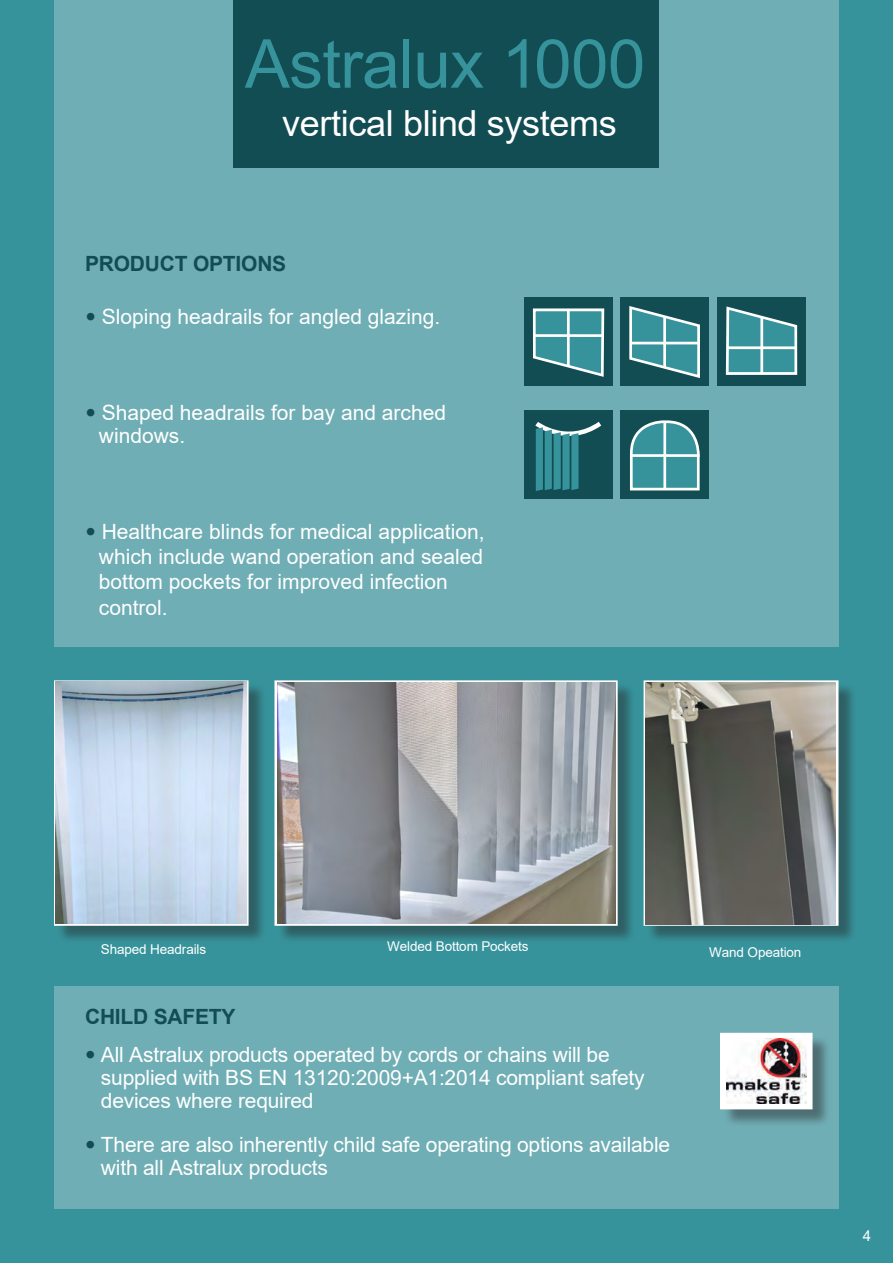
<style>
.page{position:relative;width:893px;height:1263px;background:#37939b}
.page>*{position:absolute;margin:0;border:0;box-sizing:border-box;transform-origin:0 0}
.t1{font:67.5px "Arial";letter-spacing:-.01em;color:#37939b}
.t2{font:36px "Arial";letter-spacing:-.01em;color:#fff}
.t3{font:21px/25.2px "Arial";letter-spacing:-.01em;color:#fff}
.t4{font:700 21px "Arial";letter-spacing:-.01em;color:#134d54}
.t5{font:15px "Arial";color:#fff}
.t6{font:13.5px "Arial";letter-spacing:-.01em;color:#fff}
.s1{font-family:"Helvetica Neue";color:#134d54}
</style>
<div class="page">
<div style="left:54px;top:0;width:785px;height:646px;background:#70aeb5"></div>
<div style="left:233px;top:0;width:425px;height:167px;background:#134d54"></div>
<div style="left:54px;top:986px;width:785px;height:223px;background:#70aeb5"></div>
<div style="left:723px;top:1035px;width:108px;height:93px;background:#231f20;opacity:.45"></div>
<div style="left:721px;top:1033px;width:91px;height:76px;background:#fff"></div>
<img style="left:727px;top:1038px;width:79px;height:66px">
<div style="left:720px;top:1033px;width:92px;height:76px;border:1px solid #fff"></div>
<div style="left:277px;top:683px;width:359px;height:261px;background:#231f20;opacity:.45"></div>
<div style="left:274px;top:680px;width:344px;height:246px;border:4px solid #fff"></div>
<div style="left:646px;top:683px;width:211px;height:261px;background:#231f20;opacity:.45"></div>
<div style="left:644px;top:680px;width:194px;height:246px;border:4px solid #fff"></div>
<div style="left:56px;top:683px;width:211px;height:261px;background:#231f20;opacity:.45"></div>
<div style="left:54px;top:680px;width:195px;height:246px;border:4px solid #fff"></div>
<div style="left:621px;top:411px;width:88px;height:88px;background:#134d54"></div>
<svg style="left:630px;top:420px;width:70px;height:71px;background:#4e99a0"></svg>
<hr style="left:663px;top:421px;width:3px;height:69px;background:#fff">
<hr style="left:630px;top:454px;width:70px;height:3px;background:#fff">
<div style="left:621px;top:298px;width:88px;height:88px;background:#134d54"></div>
<svg style="left:629px;top:306px;width:71px;height:72px"></svg>
<hr style="left:630px;top:342px;width:69px;height:2px;background:#fff">
<hr style="left:663px;top:316px;width:3px;height:52px;background:#fff">
<div style="left:524px;top:298px;width:88px;height:88px;background:#134d54"></div>
<svg style="left:532px;top:297px;width:74px;height:80px"></svg>
<hr style="left:534px;top:334px;width:69px;height:3px;background:#fff">
<hr style="left:567px;top:310px;width:3px;height:56px;background:#fff">
<div style="left:718px;top:298px;width:88px;height:88px;background:#134d54"></div>
<svg style="left:725px;top:306px;width:73px;height:69px"></svg>
<hr style="left:727px;top:346px;width:69px;height:3px;background:#fff">
<hr style="left:760px;top:317px;width:3px;height:56px;background:#fff">
<div style="left:524px;top:411px;width:88px;height:88px;background:#134d54"></div>
<svg style="left:535px;top:422px;width:67px;height:69px"></svg>
<img style="left:645px;top:683px;width:191px;height:241px">
<img style="left:55px;top:682px;width:191px;height:242px">
<img style="left:277px;top:682px;width:339px;height:242px">
<h1 class="t1" style="left:245px;top:17px;width:402px">Astralux 1000</h1>
<h2 class="t2" style="left:282px;top:99px;width:336px">vertical blind systems</h2>
<p class="t4" style="left:85px;top:249px;width:203px">PRODUCT OPTIONS</p>
<p class="t3" style="left:85px;top:304px;width:356px"><span class="s1">•</span> Sloping headrails for angled glazing.</p>
<p class="t3" style="left:99px;top:401px;width:349px;line-height:22.8px;text-indent:-13px"><span class="s1">•</span> Shaped headrails for bay and arched windows.</p>
<p class="t3" style="left:99px;top:519px;width:387px;text-indent:-13px"><span class="s1">•</span> Healthcare blinds for medical application, which include wand operation and sealed bottom pockets for improved infection control.</p>
<p class="t6" style="left:101px;top:940px;width:107px">Shaped Headrails</p>
<p class="t6" style="left:387px;top:937px;width:143px">Welded Bottom Pockets</p>
<p class="t4" style="left:85px;top:1002px;width:152px">CHILD SAFETY</p>
<p class="t3" style="left:101px;top:1042px;width:545px;line-height:23.4px;text-indent:-16px"><span class="s1">•</span> All Astralux products operated by cords or chains will be supplied with BS EN 13120:2009+A1:2014 compliant safety devices where required</p>
<p class="t3" style="left:101px;top:1133px;width:571px;line-height:22.8px;text-indent:-16px"><span class="s1">•</span> There are also inherently child safe operating options available with all Astralux products</p>
<p class="t6" style="left:709px;top:943px;width:94px">Wand Opeation</p>
<p class="t5" style="left:863px;top:1225px;width:10px">4</p>
</div>
